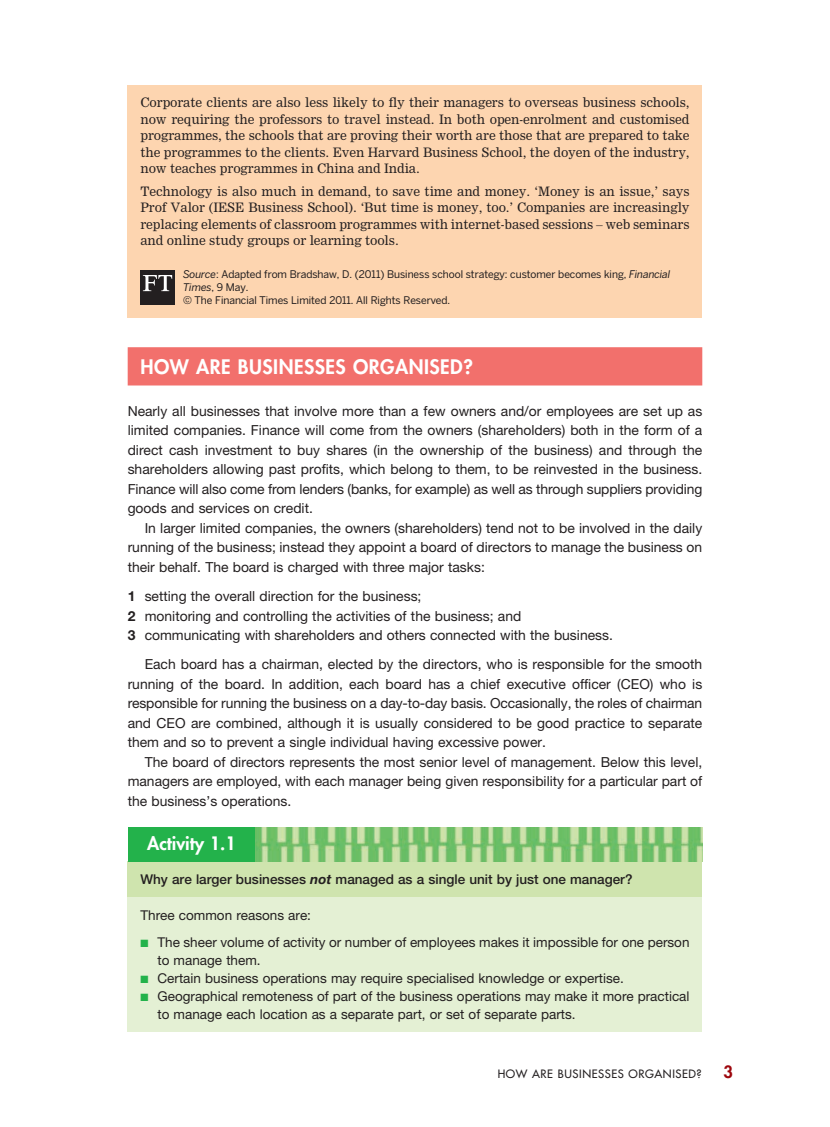
<style>
.page{position:relative;width:830px;height:1127px;background:#fff}
.page>*{position:absolute;margin:0;border:0;box-sizing:border-box;transform-origin:0 0}
.t1{font:800 19.5px "Futura Std";letter-spacing:.025em;color:#fff}
.t2{font:800 18px "Futura Std";color:#fff}
.t3{font:800 16.5px "Futura Std";color:#9d070d}
.t4{font:13.8px/19.5px "Helvetica Neue LT Pro";color:#231f20}
.t5{font:13.5px/18px "Helvetica Neue LT Pro";color:#231f20}
.t6{font:500 13.5px "Helvetica Neue LT Pro";color:#231f20}
.t7{font:12.75px/16.5px "Clarion MT Std";color:#231f20;text-align:justify}
.t8{font:500 11.25px "Futura Std";letter-spacing:.05em;color:#231f20}
.t9{font:10.5px/12.8px "Benton Sans";color:#231f20}
.s1{font-style:italic}
.s2{font-weight:700}
.s3{font-weight:700;font-style:italic}
.s4{color:#23b24b}
</style>
<div class="page">
<div style="left:128px;top:347px;width:574px;height:38px;background:#f2706c"></div>
<div style="left:128px;top:861px;width:574px;height:41px;background:#cfe4ae"></div>
<div style="left:128px;top:897px;width:574px;height:134px;background:#e4f0d4"></div>
<div style="left:128px;top:827px;width:127px;height:34px;background:#23b24b"></div>
<img style="left:255px;top:827px;width:447px;height:34px">
<div style="left:128px;top:85px;width:574px;height:232px;background:#fdd5b0"></div>
<div style="left:140px;top:271px;width:34px;height:34px;background:#231f20"></div>
<svg style="left:143px;top:275px;width:29px;height:16px"></svg>
<p class="t7" style="left:140px;top:95px;width:550px">Corporate clients are also less likely to fly their managers to overseas business schools, now requiring the professors to travel instead. In both open-enrolment and customised programmes, the schools that are proving their worth are those that are prepared to take the programmes to the clients. Even Harvard Business School, the doyen of the industry, now teaches programmes in China and India.</p>
<p class="t7" style="left:140px;top:184px;width:550px">Technology is also much in demand, to save time and money. ‘Money is an issue,’ says Prof Valor (IESE Business School). ‘But time is money, too.’ Companies are increasingly replacing elements of classroom programmes with internet-based sessions – web seminars and online study groups or learning tools.</p>
<p class="t9" style="left:183px;top:269px;width:488px"><span class="s1">Source</span> : Adapted from Bradshaw, D. (2011) Business school strategy: customer becomes king, <span class="s1">Financial<br>Times</span> , 9 May.<br>© The Financial Times Limited 2011. All Rights Reserved.</p>
<p class="t1" style="left:140px;top:357px;width:334px">HOW ARE BUSINESSES ORGANISED?</p>
<p class="t4" style="left:128px;top:403px;width:576px">Nearly all businesses that involve more than a few owners and/or employees are set up as</p>
<p class="t4" style="left:128px;top:422px;width:576px">limited companies. Finance will come from the owners (shareholders) both in the form of a</p>
<p class="t4" style="left:128px;top:442px;width:576px">direct cash investment to buy shares (in the ownership of the business) and through the</p>
<p class="t4" style="left:128px;top:461px;width:576px">shareholders allowing past profits, which belong to them, to be reinvested in the business.</p>
<p class="t4" style="left:128px;top:481px;width:576px">Finance will also come from lenders (banks, for example) as well as through suppliers providing</p>
<p class="t4" style="left:128px;top:500px;width:187px">goods and services on credit.</p>
<p class="t4" style="left:145px;top:520px;width:559px">In larger limited companies, the owners (shareholders) tend not to be involved in the daily</p>
<p class="t4" style="left:128px;top:539px;width:576px">running of the business; instead they appoint a board of directors to manage the business on</p>
<p class="t4" style="left:128px;top:559px;width:358px">their behalf. The board is charged with three major tasks:</p>
<p class="t4" style="left:128px;top:588px;width:486px"><span class="s2">1</span> setting the overall direction for the business;<br><span class="s2">2</span> monitoring and controlling the activities of the business; and<br><span class="s2">3</span> communicating with shareholders and others connected with the business.</p>
<p class="t4" style="left:145px;top:656px;width:559px">Each board has a chairman, elected by the directors, who is responsible for the smooth</p>
<p class="t4" style="left:128px;top:675px;width:576px">running of the board. In addition, each board has a chief executive officer (CEO) who is</p>
<p class="t4" style="left:128px;top:695px;width:576px">responsible for running the business on a day-to-day basis. Occasionally, the roles of chairman</p>
<p class="t4" style="left:128px;top:714px;width:576px">and CEO are combined, although it is usually considered to be good practice to separate</p>
<p class="t4" style="left:128px;top:734px;width:419px">them and so to prevent a single individual having excessive power.</p>
<p class="t4" style="left:145px;top:753px;width:559px">The board of directors represents the most senior level of management. Below this level,</p>
<p class="t4" style="left:128px;top:773px;width:576px">managers are employed, with each manager being given responsibility for a particular part of</p>
<p class="t4" style="left:128px;top:792px;width:165px">the business’s operations.</p>
<p class="t2" style="left:147px;top:835px;width:90px">Activity 1.1</p>
<p class="t6" style="left:140px;top:874px;width:493px">Why are larger businesses <span class="s3">not</span> managed as a single unit by just one manager?</p>
<p class="t5" style="left:140px;top:907px;width:172px">Three common reasons are:</p>
<p class="t5" style="left:157px;top:934px;width:533px;text-indent:-17px"><span class="s4">■</span> The sheer volume of activity or number of employees makes it impossible for one person to manage them.</p>
<p class="t5" style="left:140px;top:970px;width:485px"><span class="s4">■</span> Certain business operations may require specialised knowledge or expertise.</p>
<p class="t5" style="left:157px;top:988px;width:533px;text-indent:-17px"><span class="s4">■</span> Geographical remoteness of part of the business operations may make it more practical to manage each location as a separate part, or set of separate parts.</p>
<p class="t8" style="left:497px;top:1068px;width:205px">HOW ARE BUSINESSES ORGANISED?</p>
<p class="t3" style="left:723px;top:1064px;width:11px">3</p>
</div>
